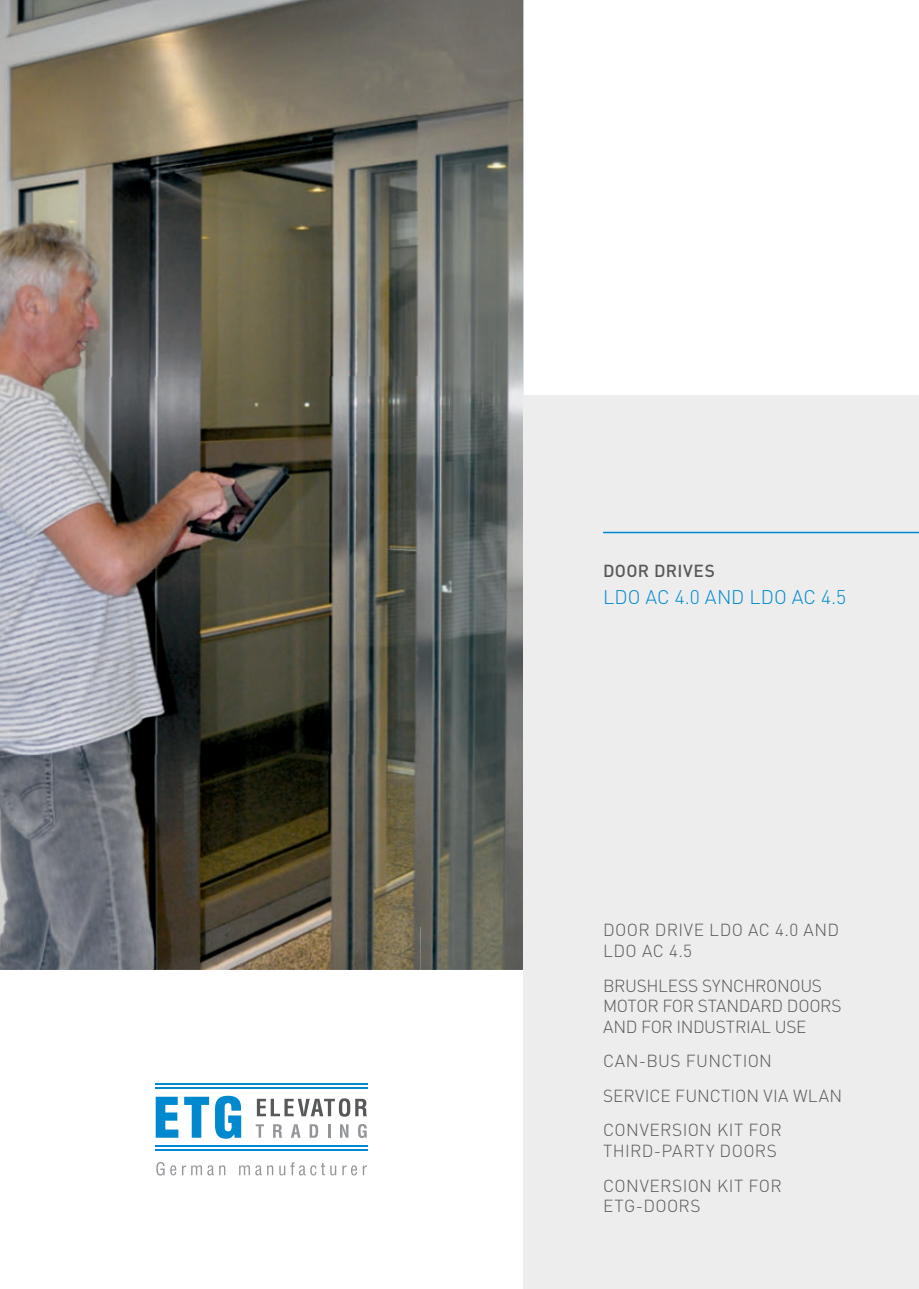
<style>
.page{position:relative;width:919px;height:1289px;background:#fff}
.page>*{position:absolute;margin:0;border:0;box-sizing:border-box;transform-origin:0 0}
.t1{font:300 19.5px "DIN";color:#0089cf}
.t2{font:300 17.25px/34.5px "DIN";letter-spacing:.015em;color:#57585a}
.t3{font:300 17.25px/20.7px "DIN";letter-spacing:-.02em;color:#57585a}
.t4{font:500 17.25px "DIN";letter-spacing:.02em;color:#57585a}
</style>
<div class="page">
<img style="left:0;top:0;width:418px;height:376px">
<img style="left:418px;top:0;width:105px;height:969px">
<img style="left:0;top:376px;width:420px;height:378px">
<img style="left:0;top:754px;width:421px;height:215px">
<svg style="left:156px;top:1162px;width:20px;height:13px"></svg>
<svg style="left:182px;top:1165px;width:43px;height:10px"></svg>
<svg style="left:239px;top:1165px;width:34px;height:10px"></svg>
<svg style="left:279px;top:1162px;width:57px;height:13px"></svg>
<svg style="left:342px;top:1165px;width:15px;height:10px"></svg>
<svg style="left:363px;top:1165px;width:4px;height:10px"></svg>
<svg style="left:156px;top:1096px;width:22px;height:41px"></svg>
<svg style="left:184px;top:1096px;width:25px;height:41px"></svg>
<svg style="left:215px;top:1095px;width:26px;height:43px"></svg>
<svg style="left:257px;top:1098px;width:110px;height:18px"></svg>
<svg style="left:256px;top:1124px;width:8px;height:13px"></svg>
<svg style="left:273px;top:1124px;width:9px;height:13px"></svg>
<svg style="left:291px;top:1124px;width:9px;height:13px"></svg>
<svg style="left:309px;top:1124px;width:9px;height:13px"></svg>
<svg style="left:328px;top:1124px;width:2px;height:13px"></svg>
<svg style="left:340px;top:1124px;width:8px;height:13px"></svg>
<svg style="left:358px;top:1124px;width:9px;height:13px"></svg>
<hr style="left:155px;top:1083px;width:213px;height:1px;background:#0089cf">
<hr style="left:155px;top:1087px;width:213px;height:1px;background:#0089cf">
<hr style="left:155px;top:1145px;width:213px;height:1px;background:#0089cf">
<hr style="left:155px;top:1149px;width:213px;height:1px;background:#0089cf">
<div style="left:523px;top:395px;width:395px;height:893px;background:#ededee"></div>
<hr style="left:603px;top:531px;width:315px;height:2px;background:#0089cf">
<p class="t4" style="left:603px;top:560px;width:113px">DOOR DRIVES</p>
<p class="t1" style="left:603px;top:585px;width:245px">LDO AC 4.0 AND LDO AC 4.5</p>
<p class="t2" style="left:603px;top:919px;width:237px;line-height:20.7px">DOOR DRIVE LDO AC 4.0 AND<br>LDO AC 4.5</p>
<p class="t3" style="left:603px;top:974px;width:240px">BRUSHLESS SYNCHRONOUS<br>MOTOR FOR STANDARD DOORS<br>AND FOR INDUSTRIAL USE</p>
<p class="t2" style="left:603px;top:1043px;width:241px">CAN-BUS FUNCTION<br>SERVICE FUNCTION VIA WLAN<br>CONVERSION KIT FOR</p>
<p class="t2" style="left:603px;top:1133px;width:180px">THIRD-PARTY DOORS<br>CONVERSION KIT FOR</p>
<p class="t2" style="left:603px;top:1188px;width:99px">ETG-DOORS</p>
</div>
